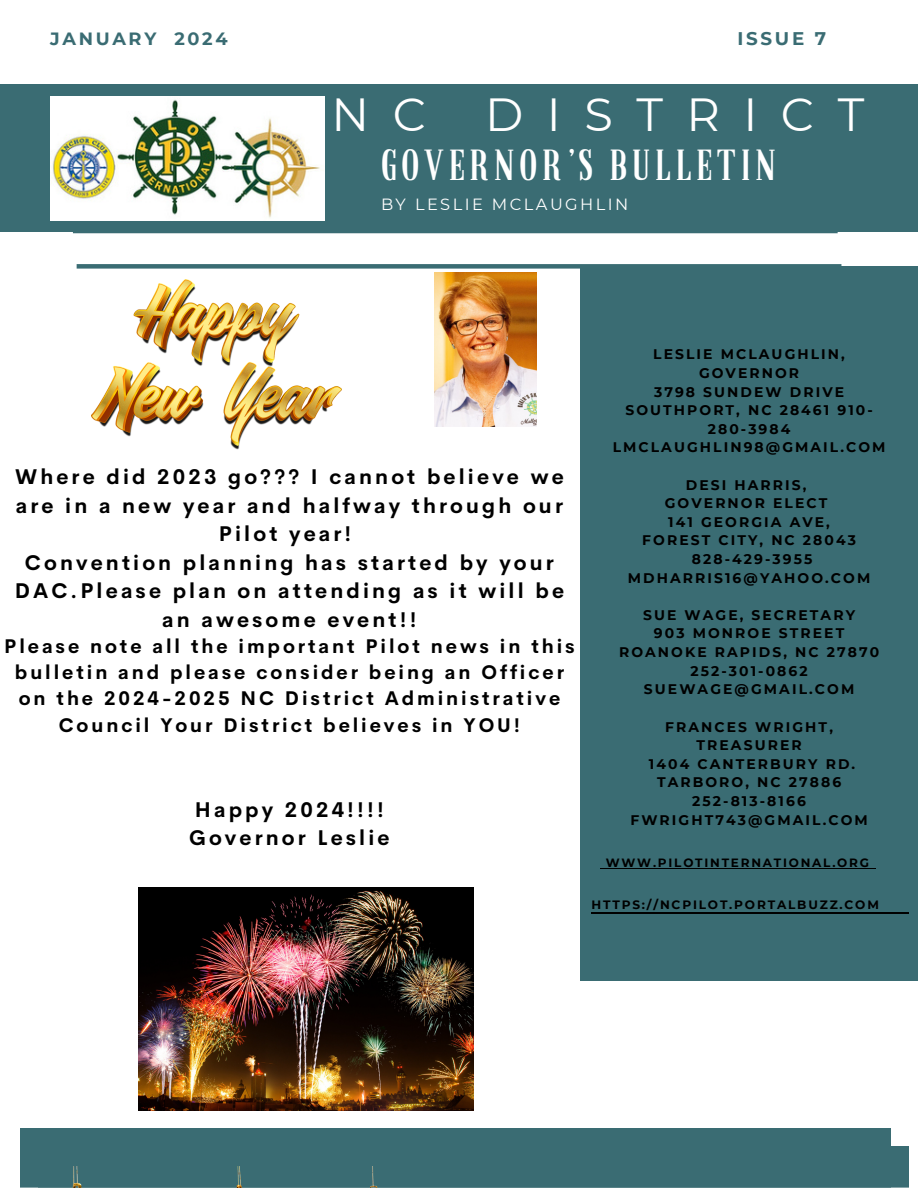
<style>
.page{position:relative;width:918px;height:1188px;background:#fff}
.page>*{position:absolute;margin:0;border:0;box-sizing:border-box;transform-origin:0 0}
.t1{font:46.35px "Montserrat";letter-spacing:.505em;color:#fff}
.t2{font:42.6px "Granaina limpia";letter-spacing:.1em;color:#fff}
.t3{font:700 20.85px/28.5px "Cerebri Sans";letter-spacing:.15em;color:#000;text-align:center}
.t4{font:700 19.5px/26.2px "Cerebri Sans";letter-spacing:.15em;color:#000;text-align:center}
.t5{font:700 18.3px "Montserrat";letter-spacing:.15em;color:#3a6c73}
.t6{font:700 17.7px "Montserrat";letter-spacing:.15em;color:#3a6c73}
.t7{font:16.2px "Montserrat";letter-spacing:.15em;color:#fff}
.t8{font:700 13.95px/18.6px "Montserrat";letter-spacing:.15em;color:#000;text-align:center}
.t9{font:700 12.15px "Montserrat";letter-spacing:.15em;color:#000}
.t10{font:700 12px "Montserrat";letter-spacing:.15em;color:#000}
</style>
<div class="page">
<div style="left:20px;top:1128px;width:871px;height:60px;background:#3a6c73"></div>
<div style="left:0;top:84px;width:918px;height:147px;background:#3a6c73"></div>
<hr style="left:73px;top:231px;width:765px;height:2px;background:#3a6c73">
<div style="left:580px;top:266px;width:338px;height:715px;background:#3a6c73"></div>
<div style="left:77px;top:264px;width:764px;height:5px;background:#3a6c73"></div>
<img style="left:50px;top:96px;width:275px;height:125px">
<div style="left:38px;top:1146px;width:871px;height:42px;background:#3a6c73"></div>
<hr style="left:591px;top:913px;width:312px;height:1px;background:#000">
<img style="left:434px;top:273px;width:103px;height:154px">
<img style="left:20px;top:1167px;width:361px;height:21px">
<img style="left:92px;top:279px;width:250px;height:170px">
<img style="left:138px;top:888px;width:336px;height:222px">
<hr style="left:606px;top:868px;width:265px;height:1px;background:#000">
<p class="t6" style="left:50px;top:28px;width:179px">JANUARY 2024</p>
<p class="t5" style="left:737px;top:27px;width:90px">ISSUE 7</p>
<p class="t1" style="left:332px;top:86px;width:96px">N C</p>
<p class="t1" style="left:485px;top:86px;width:381px">DISTRICT</p>
<p class="t2" style="left:381px;top:148px;width:397px">GOVERNOR’S BULLETIN</p>
<p class="t7" style="left:381px;top:195px;width:249px">BY LESLIE MCLAUGHLIN</p>
<p class="t3" style="left:15px;top:463px;width:550px">Where did 2023 go??? I cannot believe we are in a new year and halfway through our<br>Pilot year!</p>
<p class="t3" style="left:15px;top:548px;width:551px">Convention planning has started by your<br>DAC.Please plan on attending as it will be an awesome event!!</p>
<p class="t4" style="left:4px;top:633px;width:572px">Please note all the important Pilot news in this bulletin and please consider being an Officer on the 2024-2025 NC District Administrative Council Your District believes in YOU!</p>
<p class="t3" style="left:195px;top:795px;width:191px">Happy 2024!!!!</p>
<p class="t3" style="left:189px;top:824px;width:202px">Governor Leslie</p>
<p class="t8" style="left:653px;top:345px;width:193px">LESLIE MCLAUGHLIN,</p>
<p class="t8" style="left:699px;top:364px;width:102px">GOVERNOR</p>
<p class="t8" style="left:654px;top:382px;width:192px">3798 SUNDEW DRIVE</p>
<p class="t8" style="left:613px;top:401px;width:274px">SOUTHPORT, NC 28461 910-<br>280-3984<br>LMCLAUGHLIN98@GMAIL.COM</p>
<p class="t8" style="left:686px;top:475px;width:122px">DESI HARRIS,</p>
<p class="t8" style="left:665px;top:494px;width:164px">GOVERNOR ELECT</p>
<p class="t8" style="left:668px;top:512px;width:163px">141 GEORGIA AVE,</p>
<p class="t8" style="left:642px;top:531px;width:215px">FOREST CITY, NC 28043</p>
<p class="t8" style="left:628px;top:550px;width:244px">828-429-3955<br>MDHARRIS16@YAHOO.COM</p>
<p class="t8" style="left:643px;top:606px;width:213px">SUE WAGE, SECRETARY</p>
<p class="t8" style="left:654px;top:624px;width:192px">903 MONROE STREET</p>
<p class="t8" style="left:619px;top:643px;width:262px">ROANOKE RAPIDS, NC 27870<br>252-301-0862</p>
<p class="t8" style="left:644px;top:680px;width:212px">SUEWAGE@GMAIL.COM</p>
<p class="t8" style="left:665px;top:717px;width:169px">FRANCES WRIGHT,<br>TREASURER</p>
<p class="t8" style="left:649px;top:754px;width:208px">1404 CANTERBURY RD.</p>
<p class="t8" style="left:657px;top:773px;width:186px">TARBORO, NC 27886</p>
<p class="t8" style="left:630px;top:792px;width:239px">252-813-8166<br>FWRIGHT743@GMAIL.COM</p>
<p class="t10" style="left:606px;top:856px;width:265px">WWW.PILOTINTERNATIONAL.ORG</p>
<p class="t9" style="left:591px;top:898px;width:289px">HTTPS://NCPILOT.PORTALBUZZ.COM</p>
</div>
